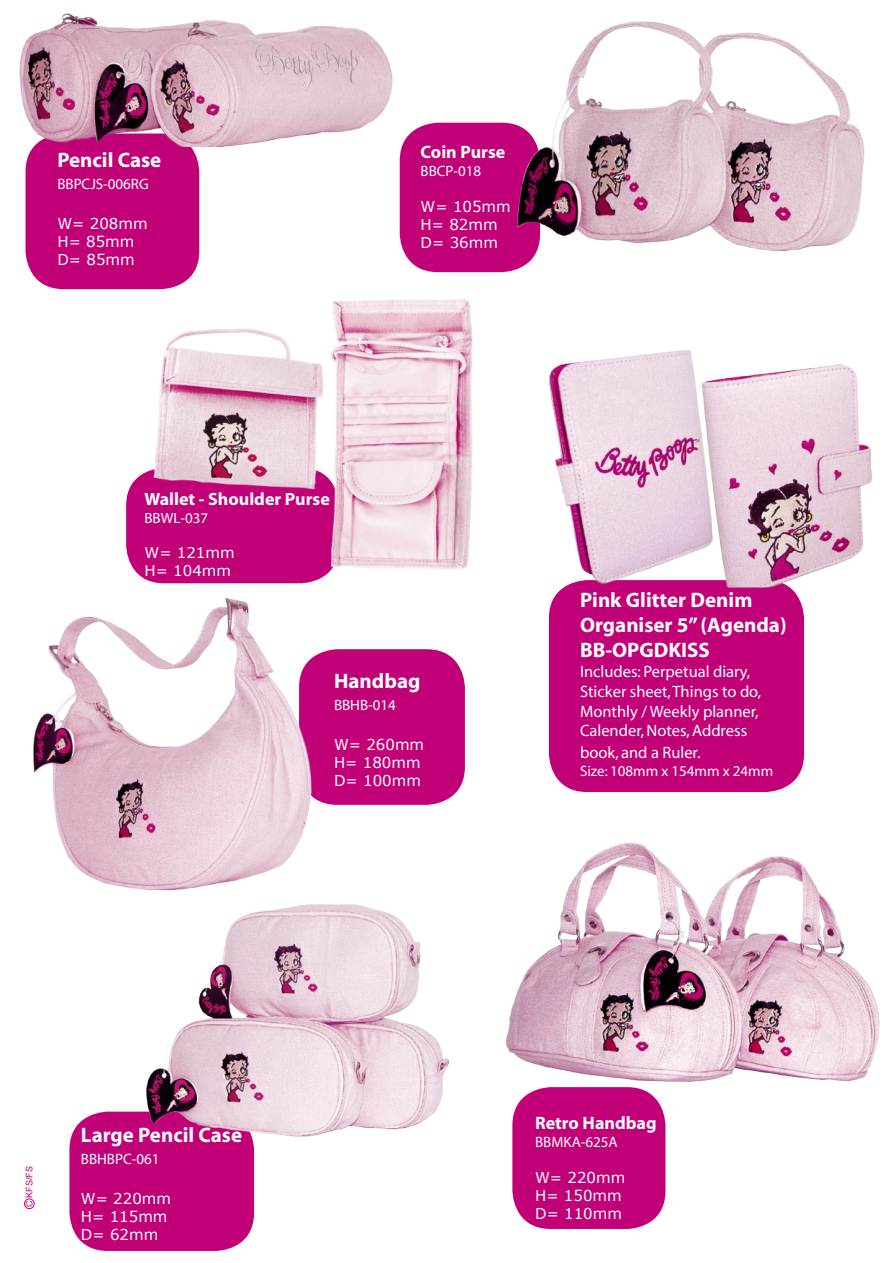
<style>
.page{position:relative;width:893px;height:1263px;background:#fff}
.page>*{position:absolute;margin:0;border:0;box-sizing:border-box;transform-origin:0 0}
.t1{font:700 21px/25.2px "Myriad";color:#fff}
.t2{font:700 18px "Myriad";color:#fff}
.t3{font:700 17.7px "Myriad";color:#fff}
.t4{font:16.5px/19.8px "Myriad";color:#fff}
.t5{font:15px "Verdana";color:#fff}
.t6{font:15px "Myriad";color:#fff}
.t7{font:14.85px "Verdana";color:#fff}
.t8{font:14.85px "Myriad";color:#fff}
.t9{font:9px "Arial";color:#c10077}
</style>
<div class="page">
<div style="left:26px;top:146px;width:173px;height:143px;background:#c10077"></div>
<img style="left:19px;top:13px;width:374px;height:133px">
<div style="left:314px;top:649px;width:151px;height:156px;background:#c10077"></div>
<img style="left:33px;top:597px;width:281px;height:294px">
<div style="left:69px;top:1111px;width:185px;height:140px;background:#c10077"></div>
<img style="left:136px;top:904px;width:313px;height:239px">
<div style="left:24px;top:1198px;width:11px;height:11px;border:1px solid #c10077;border-radius:50%"></div>
<div style="left:400px;top:123px;width:127px;height:149px;background:#c10077"></div>
<img style="left:505px;top:21px;width:360px;height:243px">
<div style="left:126px;top:471px;width:195px;height:112px;background:#c10077"></div>
<img style="left:149px;top:328px;width:170px;height:165px">
<img style="left:319px;top:299px;width:154px;height:279px">
<div style="left:549px;top:588px;width:255px;height:204px;background:#c10077"></div>
<img style="left:549px;top:350px;width:324px;height:238px">
<div style="left:512px;top:1095px;width:153px;height:134px;background:#c10077"></div>
<img style="left:505px;top:843px;width:375px;height:252px">
<p class="t1" style="left:57px;top:148px;width:105px">Pencil Case</p>
<p class="t6" style="left:57px;top:177px;width:93px">BBPCJS-006RG</p>
<p class="t5" style="left:57px;top:214px;width:92px">W= 208mm</p>
<p class="t5" style="left:57px;top:232px;width:79px">H= 85mm</p>
<p class="t5" style="left:57px;top:250px;width:79px">D= 85mm</p>
<p class="t2" style="left:421px;top:143px;width:86px">Coin Purse</p>
<p class="t6" style="left:421px;top:164px;width:62px">BBCP-018</p>
<p class="t5" style="left:421px;top:197px;width:92px">W= 105mm</p>
<p class="t5" style="left:421px;top:215px;width:79px">H= 82mm</p>
<p class="t5" style="left:421px;top:233px;width:79px">D= 36mm</p>
<p class="t3" style="left:144px;top:490px;width:187px">Wallet - Shoulder Purse</p>
<p class="t8" style="left:144px;top:510px;width:65px">BBWL-037</p>
<p class="t7" style="left:144px;top:543px;width:92px">W= 121mm</p>
<p class="t7" style="left:144px;top:561px;width:88px">H= 104mm</p>
<p class="t1" style="left:334px;top:669px;width:88px">Handbag</p>
<p class="t6" style="left:334px;top:697px;width:63px">BBHB-014</p>
<p class="t5" style="left:334px;top:735px;width:92px">W= 260mm</p>
<p class="t5" style="left:334px;top:753px;width:88px">H= 180mm</p>
<p class="t5" style="left:334px;top:771px;width:88px">D= 100mm</p>
<p class="t1" style="left:580px;top:588px;width:174px">Pink Glitter Denim</p>
<p class="t1" style="left:580px;top:613px;width:208px">Organiser 5” (Agenda)<br>BB-OPGDKISS</p>
<p class="t4" style="left:580px;top:662px;width:183px">Includes: Perpetual diary,<br>Sticker sheet, Things to do,<br>Monthly / Weekly planner,<br>Calender, Notes, Address</p>
<p class="t4" style="left:580px;top:743px;width:122px">book, and a Ruler.</p>
<p class="t6" style="left:580px;top:764px;width:195px">Size: 108mm x 154mm x 24mm</p>
<p class="t9" style="left:23px;top:1207px;width:42px;rotate:-90deg">C KFS/FS</p>
<p class="t1" style="left:81px;top:1123px;width:163px">Large Pencil Case</p>
<p class="t6" style="left:81px;top:1151px;width:80px">BBHBPC-061</p>
<p class="t5" style="left:81px;top:1188px;width:92px">W= 220mm</p>
<p class="t5" style="left:81px;top:1206px;width:88px">H= 115mm</p>
<p class="t5" style="left:81px;top:1224px;width:79px">D= 62mm</p>
<p class="t2" style="left:535px;top:1113px;width:123px">Retro Handbag</p>
<p class="t6" style="left:535px;top:1134px;width:84px">BBMKA-625A</p>
<p class="t5" style="left:535px;top:1168px;width:92px">W= 220mm</p>
<p class="t5" style="left:535px;top:1186px;width:88px">H= 150mm</p>
<p class="t5" style="left:535px;top:1204px;width:88px">D= 110mm</p>
</div>
